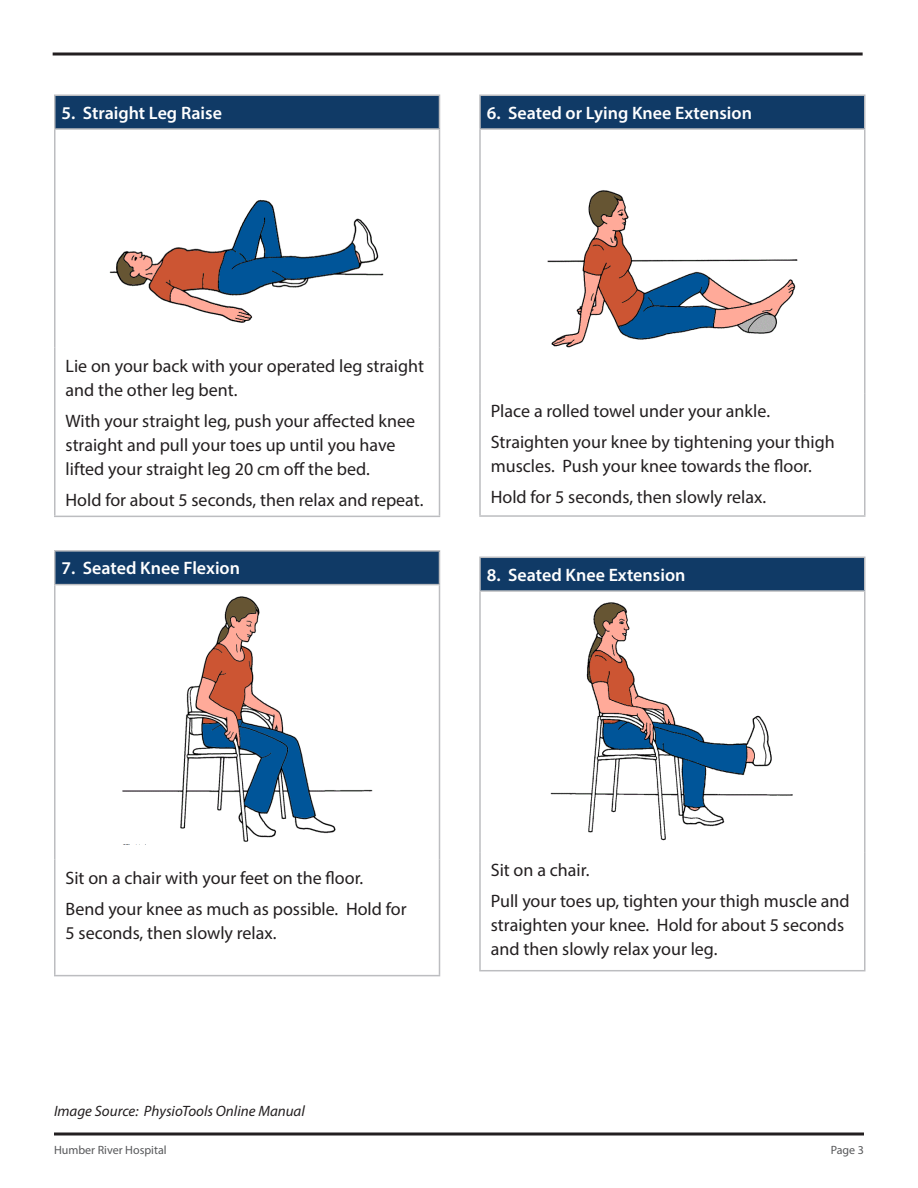
<style>
.page{position:relative;width:918px;height:1188px;background:#fff}
.page>*{position:absolute;margin:0;border:0;box-sizing:border-box;transform-origin:0 0}
.Body_Text{font:18px/24px "Myriad Pro";color:#231f20}
.Numbered_list{font:600 18px "Myriad Pro";color:#fff}
.Body_Text-2{font:italic 15px "Myriad Pro";color:#231f20}
.t1{font:12px "Myriad Pro";color:#57585a}
</style>
<div class="page">
<svg style="left:53px;top:52px;width:810px;height:4px;background:#595657"></svg>
<svg style="left:54px;top:1132px;width:810px;height:4px;background:#595657"></svg>
<div style="left:55px;top:95px;width:385px;height:34px;background:#103a66"></div>
<hr style="left:54px;top:94px;width:386px;height:2px;background:#bcbdc0">
<hr style="left:54px;top:96px;width:2px;height:32px;background:#bcbdc0">
<hr style="left:439px;top:96px;width:1px;height:32px;background:#bcbdc0">
<hr style="left:54px;top:128px;width:386px;height:2px;background:#bcbdc0">
<hr style="left:54px;top:130px;width:2px;height:218px;background:#bcbdc0">
<hr style="left:439px;top:130px;width:1px;height:218px;background:#bcbdc0">
<hr style="left:54px;top:348px;width:2px;height:168px;background:#bcbdc0">
<hr style="left:439px;top:348px;width:1px;height:168px;background:#bcbdc0">
<hr style="left:54px;top:516px;width:386px;height:1px;background:#bcbdc0">
<img style="left:110px;top:199px;width:274px;height:124px">
<div style="left:55px;top:551px;width:385px;height:34px;background:#103a66"></div>
<hr style="left:54px;top:550px;width:386px;height:2px;background:#bcbdc0">
<hr style="left:54px;top:552px;width:2px;height:32px;background:#bcbdc0">
<hr style="left:439px;top:552px;width:1px;height:32px;background:#bcbdc0">
<hr style="left:54px;top:584px;width:386px;height:1px;background:#bcbdc0">
<hr style="left:54px;top:585px;width:2px;height:275px;background:#bcbdc0">
<hr style="left:439px;top:585px;width:1px;height:275px;background:#bcbdc0">
<hr style="left:54px;top:860px;width:2px;height:115px;background:#bcbdc0">
<hr style="left:439px;top:860px;width:1px;height:115px;background:#bcbdc0">
<hr style="left:54px;top:975px;width:386px;height:1px;background:#bcbdc0">
<img style="left:122px;top:596px;width:251px;height:249px">
<div style="left:480px;top:95px;width:385px;height:34px;background:#103a66"></div>
<hr style="left:479px;top:94px;width:387px;height:2px;background:#bcbdc0">
<hr style="left:479px;top:96px;width:2px;height:32px;background:#bcbdc0">
<hr style="left:864px;top:96px;width:2px;height:32px;background:#bcbdc0">
<hr style="left:479px;top:128px;width:387px;height:2px;background:#bcbdc0">
<hr style="left:479px;top:130px;width:2px;height:263px;background:#bcbdc0">
<hr style="left:864px;top:130px;width:2px;height:263px;background:#bcbdc0">
<hr style="left:479px;top:393px;width:2px;height:122px;background:#bcbdc0">
<hr style="left:864px;top:393px;width:2px;height:122px;background:#bcbdc0">
<hr style="left:479px;top:515px;width:387px;height:2px;background:#bcbdc0">
<img style="left:547px;top:190px;width:251px;height:158px">
<div style="left:480px;top:557px;width:385px;height:34px;background:#103a66"></div>
<hr style="left:479px;top:557px;width:387px;height:1px;background:#bcbdc0">
<hr style="left:479px;top:558px;width:2px;height:32px;background:#bcbdc0">
<hr style="left:864px;top:558px;width:2px;height:32px;background:#bcbdc0">
<hr style="left:479px;top:590px;width:387px;height:2px;background:#bcbdc0">
<hr style="left:479px;top:592px;width:2px;height:260px;background:#bcbdc0">
<hr style="left:864px;top:592px;width:2px;height:260px;background:#bcbdc0">
<hr style="left:479px;top:852px;width:2px;height:118px;background:#bcbdc0">
<hr style="left:864px;top:852px;width:2px;height:118px;background:#bcbdc0">
<hr style="left:479px;top:970px;width:387px;height:1px;background:#bcbdc0">
<img style="left:550px;top:602px;width:243px;height:239px">
<p class="Numbered_list" style="left:62px;top:101px;width:162px">5. Straight Leg Raise</p>
<p class="Numbered_list" style="left:487px;top:101px;width:267px">6. Seated or Lying Knee Extension</p>
<p class="Body_Text" style="left:66px;top:354px;width:360px">Lie on your back with your operated leg straight and the other leg bent.</p>
<p class="Body_Text" style="left:66px;top:408px;width:351px">With your straight leg, push your affected knee straight and pull your toes up until you have lifted your straight leg 20 cm off the bed.</p>
<p class="Body_Text" style="left:66px;top:487px;width:359px">Hold for about 5 seconds, then relax and repeat.</p>
<p class="Numbered_list" style="left:62px;top:557px;width:180px">7. Seated Knee Flexion</p>
<p class="Body_Text" style="left:491px;top:399px;width:281px">Place a rolled towel under your ankle.</p>
<p class="Body_Text" style="left:491px;top:430px;width:346px">Straighten your knee by tightening your thigh muscles. Push your knee towards the floor.</p>
<p class="Body_Text" style="left:491px;top:485px;width:277px">Hold for 5 seconds, then slowly relax.</p>
<p class="Numbered_list" style="left:487px;top:563px;width:200px">8. Seated Knee Extension</p>
<p class="Body_Text" style="left:66px;top:866px;width:299px">Sit on a chair with your feet on the floor.</p>
<p class="Body_Text" style="left:66px;top:896px;width:343px">Bend your knee as much as possible. Hold for<br>5 seconds, then slowly relax.</p>
<p class="Body_Text-2" style="left:54px;top:1102px;width:252px">Image Source: PhysioTools Online Manual</p>
<p class="Body_Text" style="left:491px;top:858px;width:100px">Sit on a chair.</p>
<p class="Body_Text" style="left:491px;top:889px;width:360px">Pull your toes up, tighten your thigh muscle and straighten your knee. Hold for about 5 seconds and then slowly relax your leg.</p>
<p class="t1" style="left:54px;top:1143px;width:114px">Humber River Hospital</p>
<p class="t1" style="left:831px;top:1143px;width:35px">Page 3</p>
</div>
